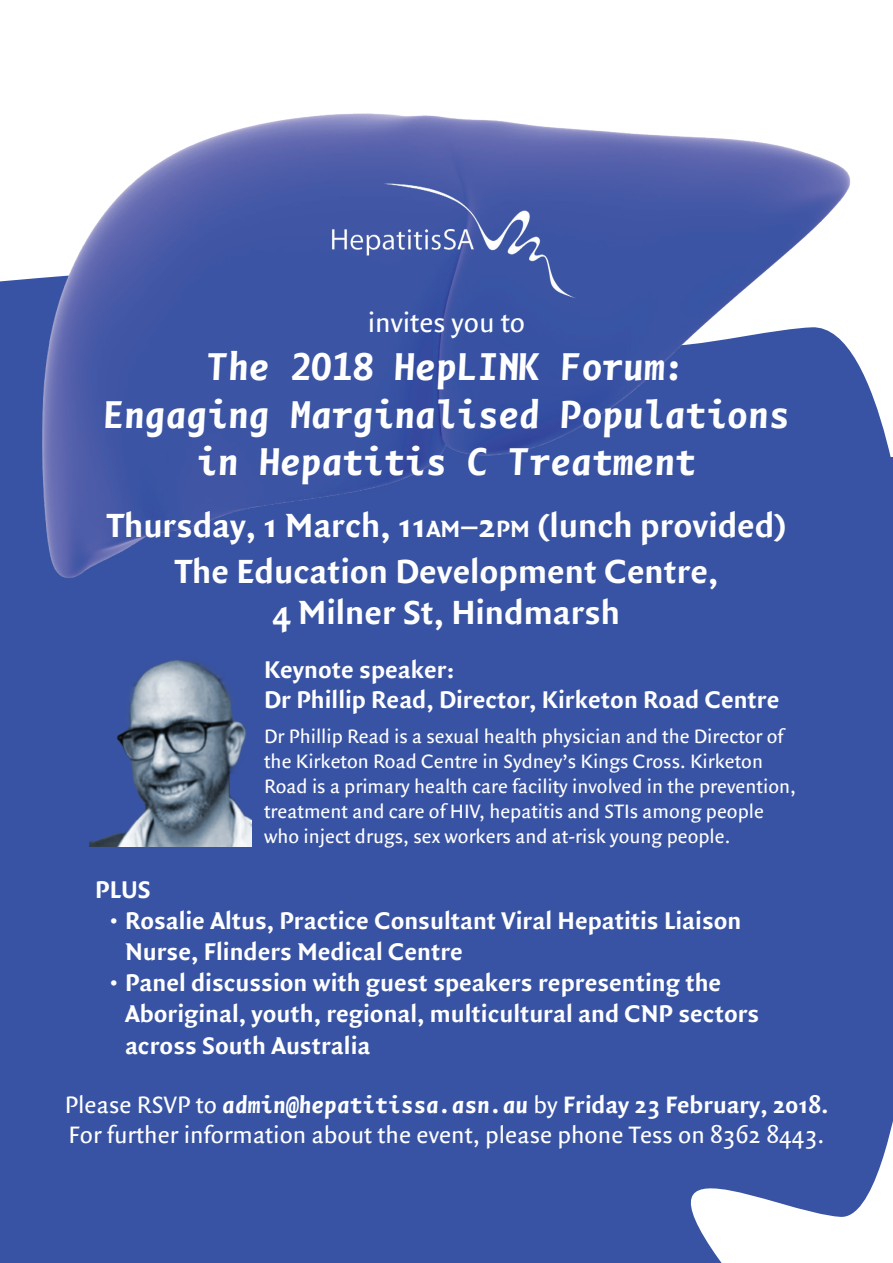
<style>
.page{position:relative;width:893px;height:1263px;background:#fff}
.page>*{position:absolute;margin:0;border:0;box-sizing:border-box;transform-origin:0 0}
.t1{font:italic 700 41.55px/47.8px "Quadraat S Mono";color:#fff;text-align:center}
.t2{font:700 36px/45.9px "Quadraat Sans";color:#fff;text-align:center}
.t3{font:29.4px "Quadraat Sans";color:#fff}
.t4{font:700 25.95px/31.2px "Quadraat Sans";color:#fff}
.t5{font:25.5px "Quadraat Sans";color:#fff}
.t6{font:italic 700 25.5px "Quadraat S Mono";color:#fff}
.t7{font:20.85px/24.9px "Quadraat Sans";color:#fff}
.s1{font-size:25.2px}
.s2{font-family:"Quadraat Sans";font-weight:400;font-style:normal}
.s3{font-family:"Quadraat Sans";font-style:normal}
</style>
<div class="page">
<div style="left:0;top:867px;width:893px;height:396px;background:#3853a3"></div>
<svg style="left:0;top:277px;width:891px;height:180px;fill:#3853a3"></svg>
<div style="left:0;top:457px;width:893px;height:410px;background:#3853a3"></div>
<img style="left:43px;top:114px;width:807px;height:463px">
<img style="left:306px;top:184px;width:281px;height:114px">
<img style="left:89px;top:660px;width:162px;height:186px">
<hr style="left:222px;top:1116px;width:306px;height:1px;background:#3853a3">
<p class="t3" style="left:368px;top:306px;width:159px">invites you to</p>
<h1 class="t1" style="left:103px;top:343px;width:688px">The 2018 HepLINK Forum:<br>Engaging Marginalised Populations in Hepatitis C Treatment</h1>
<h2 class="t2" style="left:107px;top:503px;width:681px">Thursday, 1 March, 11<span class="s1">AM</span>–2<span class="s1">PM</span> (lunch provided)<br>The Education Development Centre,</h2>
<h2 class="t2" style="left:273px;top:591px;width:349px">4 Milner St, Hindmarsh</h2>
<p class="t4" style="left:264px;top:655px;width:517px;line-height:29.8px">Keynote speaker:<br>Dr Phillip Read, Director, Kirketon Road Centre</p>
<p class="t7" style="left:264px;top:724px;width:533px">Dr Phillip Read is a sexual health physician and the Director of the Kirketon Road Centre in Sydney’s Kings Cross. Kirketon Road is a primary health care facility involved in the prevention, treatment and care of HIV, hepatitis and STIs among people who inject drugs, sex workers and at-risk young people.</p>
<p class="t4" style="left:95px;top:874px;width:57px">PLUS</p>
<p class="t4" style="left:125px;top:906px;width:618px;text-indent:-17px">• Rosalie Altus, Practice Consultant Viral Hepatitis Liaison<br>Nurse, Flinders Medical Centre</p>
<p class="t4" style="left:125px;top:968px;width:636px;text-indent:-17px">• Panel discussion with guest speakers representing the<br>Aboriginal, youth, regional, multicultural and CNP sectors across South Australia</p>
<p class="t6" style="left:65px;top:1090px;width:765px"><span class="s2">Please RSVP to</span> admin@hepatitissa.asn.au <span class="s2">by</span> <span class="s3">Friday 23 February, 2018.</span></p>
<p class="t5" style="left:69px;top:1120px;width:757px">For further information about the event, please phone Tess on 8362 8443.</p>
</div>
